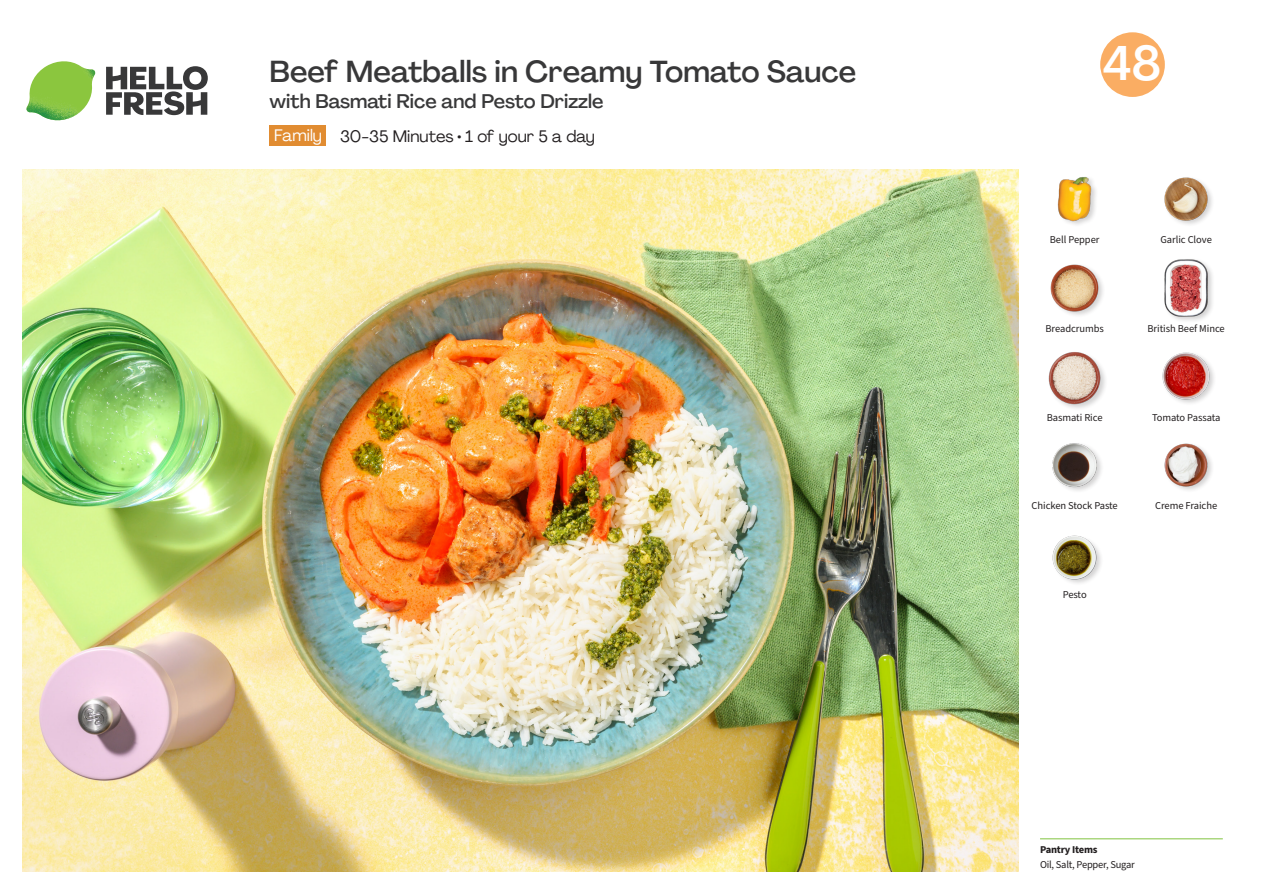
<style>
.page{position:relative;width:1263px;height:893px;background:#fff}
.page>*{position:absolute;margin:0;border:0;box-sizing:border-box;transform-origin:0 0}
.t1{font:500 48px "Agrandir";color:#fff}
._15_Titel_UK{font:500 30px "Agrandir";color:#383839}
._15_Titel_UK-2{font:500 19.5px "Agrandir";color:#383839}
._02_Box_Type{font:16.5px "Agrandir";color:#231f20}
._02_Box_Type-2{font:16.5px "Agrandir";color:#fff}
._18_FRONT_ingredients_UK{font:10.5px "Source Sans Pro";letter-spacing:-.005em;color:#231f20}
._14_Allergene_Text_7pt{font:10.5px "Source Sans Pro";letter-spacing:-.02em;color:#231f20}
._14_Allergene_Text_7pt-2{font:700 10.5px "Source Sans Pro";letter-spacing:-.02em;color:#231f20}
</style>
<div class="page">
<svg style="left:106px;top:66px;width:102px;height:49px"></svg>
<img style="left:26px;top:61px;width:69px;height:59px">
<img style="left:22px;top:170px;width:997px;height:702px">
<hr style="left:1040px;top:838px;width:183px;height:1px;background:#81c340">
<div style="left:270px;top:126px;width:56px;height:20px;background:#e18c31"></div>
<img style="left:1052px;top:535px;width:49px;height:48px">
<div style="left:1047px;top:351px;width:61px;height:60px;background:#231f20;opacity:.2"></div>
<img style="left:1047px;top:351px;width:55px;height:55px">
<img style="left:1052px;top:443px;width:50px;height:48px">
<img style="left:1164px;top:443px;width:48px;height:47px">
<img style="left:1162px;top:352px;width:52px;height:51px">
<img style="left:1057px;top:177px;width:39px;height:48px">
<img style="left:1050px;top:264px;width:53px;height:51px">
<div style="left:1164px;top:258px;width:51px;height:66px;background:#231f20;opacity:.2"></div>
<img style="left:1164px;top:259px;width:51px;height:57px">
<img style="left:1164px;top:177px;width:48px;height:48px">
<svg style="left:1100px;top:32px;width:65px;height:65px"></svg>
<p class="_15_Titel_UK" style="left:270px;top:53px;width:588px">Beef Meatballs in Creamy Tomato Sauce</p>
<p class="_15_Titel_UK-2" style="left:270px;top:89px;width:335px">with Basmati Rice and Pesto Drizzle</p>
<p class="_02_Box_Type-2" style="left:274px;top:125px;width:49px">Family</p>
<p class="_02_Box_Type" style="left:340px;top:126px;width:256px">30-35 Minutes • 1 of your 5 a day</p>
<p class="t1" style="left:1103px;top:34px;width:60px">48</p>
<p class="_18_FRONT_ingredients_UK" style="left:1050px;top:232px;width:51px">Bell Pepper</p>
<p class="_18_FRONT_ingredients_UK" style="left:1160px;top:232px;width:53px">Garlic Clove</p>
<p class="_18_FRONT_ingredients_UK" style="left:1045px;top:321px;width:60px">Breadcrumbs</p>
<p class="_18_FRONT_ingredients_UK" style="left:1147px;top:321px;width:79px">British Beef Mince</p>
<p class="_18_FRONT_ingredients_UK" style="left:1047px;top:410px;width:57px">Basmati Rice</p>
<p class="_18_FRONT_ingredients_UK" style="left:1152px;top:410px;width:70px">Tomato Passata</p>
<p class="_18_FRONT_ingredients_UK" style="left:1031px;top:499px;width:88px">Chicken Stock Paste</p>
<p class="_18_FRONT_ingredients_UK" style="left:1155px;top:499px;width:64px">Creme Fraiche</p>
<p class="_18_FRONT_ingredients_UK" style="left:1063px;top:588px;width:25px">Pesto</p>
<p class="_14_Allergene_Text_7pt-2" style="left:1040px;top:843px;width:59px">Pantry Items</p>
<p class="_14_Allergene_Text_7pt" style="left:1040px;top:858px;width:96px">Oil, Salt, Pepper, Sugar</p>
</div>
